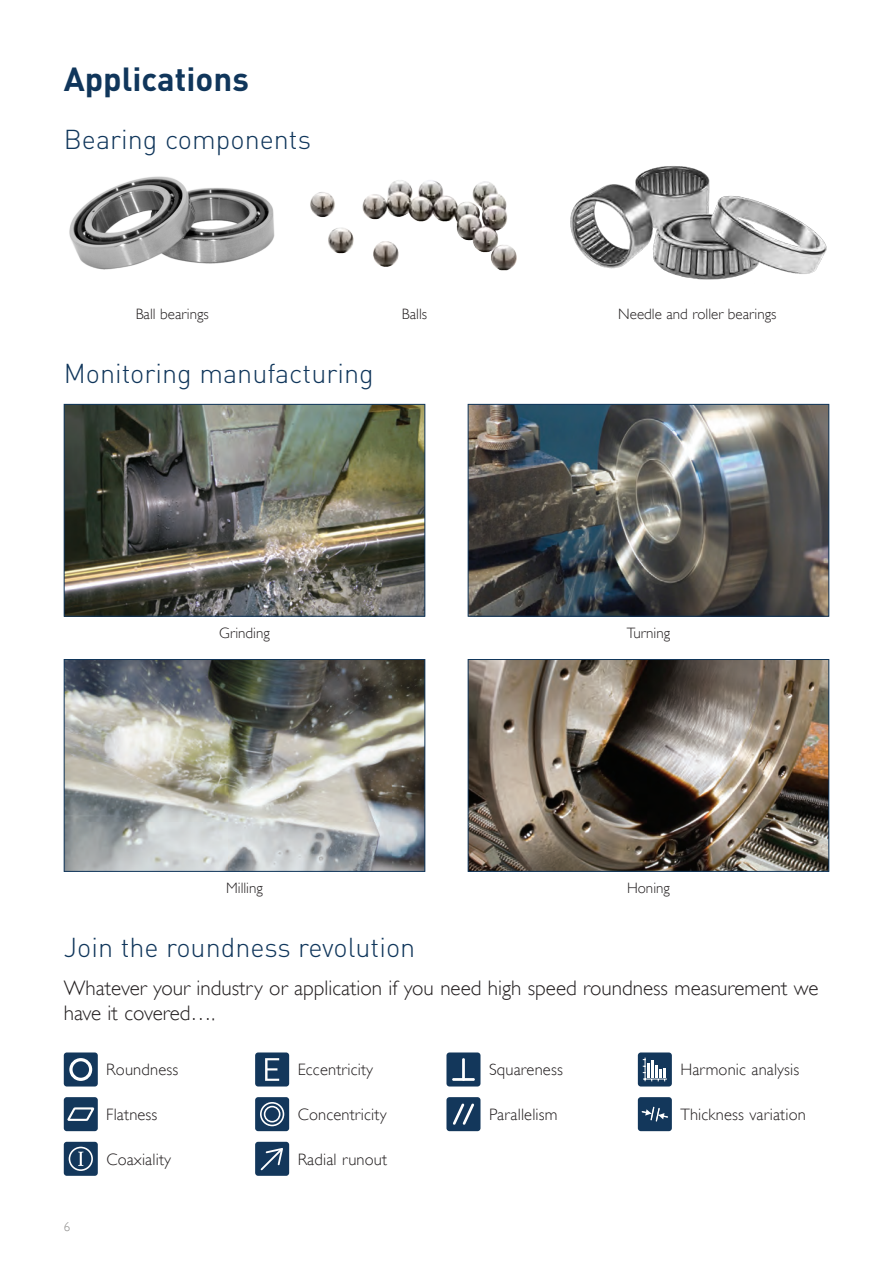
<style>
.page{position:relative;width:893px;height:1263px;background:#fff}
.page>*{position:absolute;margin:0;border:0;box-sizing:border-box;transform-origin:0 0}
.t1{font:700 33px "DIN";color:#10365b}
.t2{font:300 27px "DIN";color:#10365b}
.t3{font:300 21px/25.2px "Gill Alt One";color:#231f20}
.Body{font:300 16.5px "Gill Alt One";letter-spacing:.01em;color:#231f20}
.t4{font:300 15px "Gill Alt One";color:#231f20}
.t5{font:300 12.75px "Gill Alt One";color:#888786}
</style>
<div class="page">
<img style="left:66px;top:406px;width:357px;height:209px">
<div style="left:64px;top:404px;width:361px;height:213px;border:1px solid #10365b"></div>
<img style="left:66px;top:661px;width:357px;height:209px">
<div style="left:64px;top:659px;width:361px;height:213px;border:1px solid #10365b"></div>
<img style="left:470px;top:661px;width:357px;height:209px">
<div style="left:468px;top:659px;width:361px;height:213px;border:1px solid #10365b"></div>
<img style="left:470px;top:406px;width:357px;height:209px">
<div style="left:468px;top:404px;width:361px;height:213px;border:1px solid #10365b"></div>
<img style="left:570px;top:166px;width:257px;height:114px">
<img style="left:69px;top:176px;width:206px;height:94px">
<img style="left:310px;top:180px;width:207px;height:91px">
<div style="left:64px;top:1097px;width:34px;height:34px;background:#13375b;border-radius:3px"></div>
<svg style="left:67px;top:1107px;width:28px;height:14px"></svg>
<div style="left:255px;top:1052px;width:34px;height:34px;background:#13375b;border-radius:3px"></div>
<svg style="left:265px;top:1058px;width:14px;height:23px"></svg>
<div style="left:638px;top:1052px;width:34px;height:34px;background:#13375b;border-radius:3px"></div>
<svg style="left:643px;top:1057px;width:24px;height:24px"></svg>
<div style="left:255px;top:1097px;width:34px;height:34px;background:#13375b;border-radius:3px"></div>
<svg style="left:260px;top:1102px;width:25px;height:25px"></svg>
<div style="left:638px;top:1097px;width:34px;height:34px;background:#13375b;border-radius:3px"></div>
<svg style="left:642px;top:1107px;width:26px;height:14px"></svg>
<div style="left:255px;top:1142px;width:34px;height:34px;background:#13375b;border-radius:3px"></div>
<svg style="left:260px;top:1148px;width:23px;height:23px"></svg>
<div style="left:64px;top:1052px;width:34px;height:34px;background:#13375b;border-radius:3px"></div>
<div style="left:69px;top:1058px;width:23px;height:23px;border:3px solid #fff;border-radius:50%"></div>
<div style="left:446px;top:1052px;width:34px;height:34px;background:#13375b;border-radius:3px"></div>
<hr style="left:452px;top:1078px;width:23px;height:3px;background:#fff">
<hr style="left:462px;top:1058px;width:3px;height:23px;background:#fff">
<div style="left:64px;top:1142px;width:34px;height:34px;background:#13375b;border-radius:3px"></div>
<div style="left:69px;top:1147px;width:24px;height:24px;border:2px solid #fff;border-radius:50%"></div>
<svg style="left:78px;top:1151px;width:5px;height:15px"></svg>
<div style="left:446px;top:1097px;width:34px;height:34px;background:#13375b;border-radius:3px"></div>
<svg style="left:453px;top:1103px;width:21px;height:22px"></svg>
<p class="t1" style="left:64px;top:58px;width:187px">Applications</p>
<p class="t2" style="left:64px;top:123px;width:249px">Bearing components</p>
<p class="t4" style="left:136px;top:305px;width:75px">Ball bearings</p>
<p class="t4" style="left:402px;top:305px;width:27px">Balls</p>
<p class="t4" style="left:618px;top:305px;width:160px">Needle and roller bearings</p>
<p class="t2" style="left:64px;top:357px;width:311px">Monitoring manufacturing</p>
<p class="t4" style="left:219px;top:624px;width:52px">Grinding</p>
<p class="t4" style="left:226px;top:879px;width:38px">Milling</p>
<p class="t4" style="left:627px;top:624px;width:45px">Turning</p>
<p class="t4" style="left:627px;top:879px;width:44px">Honing</p>
<p class="t2" style="left:64px;top:931px;width:353px">Join the roundness revolution</p>
<p class="t3" style="left:64px;top:975px;width:756px">Whatever your industry or application if you need high speed roundness measurement we have it covered….</p>
<p class="t5" style="left:64px;top:1220px;width:8px">6</p>
<p class="Body" style="left:106px;top:1060px;width:73px">Roundness</p>
<p class="Body" style="left:298px;top:1060px;width:77px">Eccentricity</p>
<p class="Body" style="left:489px;top:1060px;width:75px">Squareness</p>
<p class="Body" style="left:680px;top:1060px;width:121px">Harmonic analysis</p>
<p class="Body" style="left:106px;top:1105px;width:53px">Flatness</p>
<p class="Body" style="left:298px;top:1105px;width:90px">Concentricity</p>
<p class="Body" style="left:489px;top:1105px;width:70px">Parallelism</p>
<p class="Body" style="left:680px;top:1105px;width:127px">Thickness variation</p>
<p class="Body" style="left:106px;top:1149px;width:66px">Coaxiality</p>
<p class="Body" style="left:298px;top:1149px;width:91px">Radial runout</p>
</div>
